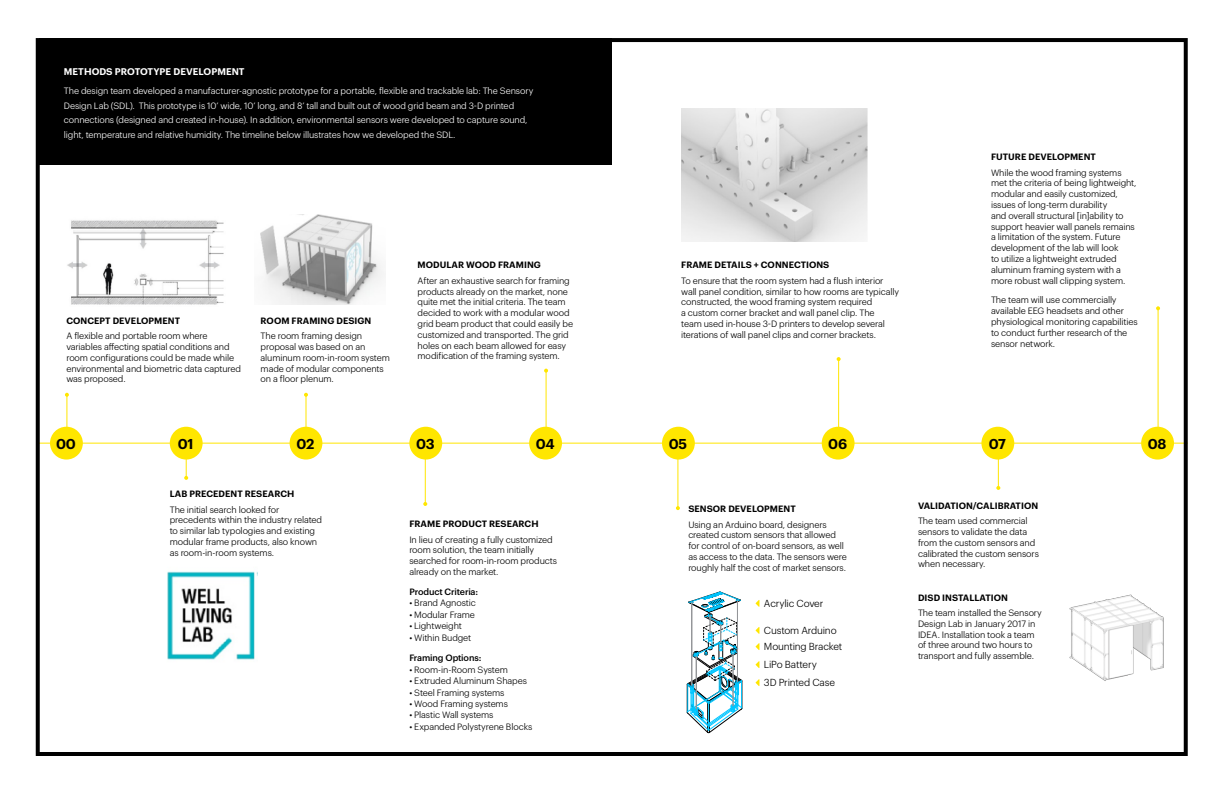
<style>
.page{position:relative;width:1224px;height:792px;background:#fff}
.page>*{position:absolute;margin:0;border:0;box-sizing:border-box;transform-origin:0 0}
.t1{font:600 14px "HKS Sans";letter-spacing:-.02em;color:#000}
.t2{font:300 10px/16.2px "HKS Sans";letter-spacing:-.02em;color:#000}
.t3{font:600 9.5px "HKS Sans";letter-spacing:.005em;color:#fff}
.t4{font:300 9px/10.8px "HKS Sans";letter-spacing:-.015em;color:#000}
.t5{font:300 9px/14.8px "HKS Sans";letter-spacing:-.015em;color:#fff}
.t6{font:600 9px "HKS Sans";letter-spacing:.005em;color:#000}
.t7{font:500 9px "HKS Sans";letter-spacing:-.015em;color:#000}
</style>
<div class="page">
<img style="left:67px;top:220px;width:157px;height:85px">
<img style="left:167px;top:571px;width:91px;height:89px">
<img style="left:1069px;top:594px;width:95px;height:87px">
<div style="left:39px;top:38px;width:573px;height:126px;background:#000"></div>
<hr style="left:38px;top:443px;width:1150px;height:1px;background:#ffe600">
<img style="left:260px;top:214px;width:124px;height:91px">
<img style="left:681px;top:109px;width:187px;height:132px">
<div style="left:50px;top:427px;width:33px;height:33px;background:#ffe600;border-radius:50%"></div>
<div style="left:170px;top:427px;width:33px;height:33px;background:#ffe600;border-radius:50%"></div>
<div style="left:290px;top:427px;width:32px;height:33px;background:#ffe600;border-radius:50%"></div>
<div style="left:409px;top:427px;width:33px;height:33px;background:#ffe600;border-radius:50%"></div>
<div style="left:529px;top:427px;width:33px;height:33px;background:#ffe600;border-radius:50%"></div>
<div style="left:662px;top:427px;width:33px;height:33px;background:#ffe600;border-radius:50%"></div>
<div style="left:822px;top:427px;width:33px;height:33px;background:#ffe600;border-radius:50%"></div>
<div style="left:981px;top:427px;width:33px;height:33px;background:#ffe600;border-radius:50%"></div>
<div style="left:1141px;top:427px;width:33px;height:33px;background:#ffe600;border-radius:50%"></div>
<hr style="left:66px;top:395px;width:1px;height:33px;background:#ffe600">
<svg style="left:65px;top:393px;width:4px;height:4px"></svg>
<hr style="left:306px;top:395px;width:1px;height:33px;background:#ffe600">
<svg style="left:304px;top:393px;width:4px;height:4px"></svg>
<svg style="left:184px;top:459px;width:4px;height:21px"></svg>
<hr style="left:425px;top:457px;width:1px;height:47px;background:#ffe600">
<svg style="left:423px;top:502px;width:4px;height:4px"></svg>
<hr style="left:546px;top:371px;width:1px;height:57px;background:#ffe600">
<svg style="left:544px;top:369px;width:4px;height:4px"></svg>
<hr style="left:677px;top:455px;width:1px;height:53px;background:#ffe600">
<svg style="left:676px;top:506px;width:4px;height:4px"></svg>
<hr style="left:838px;top:359px;width:1px;height:69px;background:#ffe600">
<svg style="left:837px;top:357px;width:4px;height:4px"></svg>
<hr style="left:998px;top:457px;width:1px;height:31px;background:#ffe600">
<svg style="left:996px;top:486px;width:4px;height:4px"></svg>
<hr style="left:1158px;top:308px;width:1px;height:123px;background:#ffe600">
<svg style="left:1156px;top:306px;width:4px;height:4px"></svg>
<svg style="left:687px;top:592px;width:56px;height:141px"></svg>
<svg style="left:756px;top:600px;width:3px;height:7px"></svg>
<svg style="left:756px;top:627px;width:3px;height:7px"></svg>
<svg style="left:756px;top:643px;width:3px;height:7px"></svg>
<svg style="left:756px;top:661px;width:3px;height:7px"></svg>
<svg style="left:756px;top:679px;width:3px;height:7px"></svg>
<div style="left:36px;top:38px;width:1152px;height:718px;border:4px solid #000"></div>
<p class="t3" style="left:64px;top:64px;width:182px">METHODS PROTOTYPE DEVELOPMENT</p>
<p class="t5" style="left:64px;top:82px;width:471px">The design team developed a manufacturer-agnostic prototype for a portable, flexible and trackable lab: The Sensory Design Lab (SDL). This prototype is 10’ wide, 10’ long, and 8’ tall and built out of wood grid beam and 3-D printed connections (designed and created in-house). In addition, environmental sensors were developed to capture sound, light, temperature and relative humidity. The timeline below illustrates how we developed the SDL.</p>
<p class="t6" style="left:66px;top:314px;width:115px">CONCEPT DEVELOPMENT</p>
<p class="t4" style="left:66px;top:330px;width:176px">A flexible and portable room where variables affecting spatial conditions and room configurations could be made while environmental and biometric data captured was proposed.</p>
<p class="t6" style="left:261px;top:314px;width:112px">ROOM FRAMING DESIGN</p>
<p class="t4" style="left:261px;top:330px;width:131px">The room framing design proposal was based on an aluminum room-in-room system made of modular components on a floor plenum.</p>
<p class="t6" style="left:418px;top:258px;width:125px">MODULAR WOOD FRAMING</p>
<p class="t4" style="left:418px;top:274px;width:157px">After an exhaustive search for framing products already on the market, none quite met the initial criteria. The team decided to work with a modular wood grid beam product that could easily be customized and transported. The grid holes on each beam allowed for easy modification of the framing system.</p>
<p class="t6" style="left:681px;top:258px;width:150px">FRAME DETAILS + CONNECTIONS</p>
<p class="t4" style="left:681px;top:274px;width:219px">To ensure that the room system had a flush interior wall panel condition, similar to how rooms are typically constructed, the wood framing system required<br>a custom corner bracket and wall panel clip. The<br>team used in-house 3-D printers to develop several iterations of wall panel clips and corner brackets.</p>
<p class="t6" style="left:991px;top:150px;width:106px">FUTURE DEVELOPMENT</p>
<p class="t4" style="left:991px;top:166px;width:147px">While the wood framing systems met the criteria of being lightweight, modular and easily customized, issues of long-term durability<br>and overall structural [in]ability to support heavier wall panels remains a limitation of the system. Future development of the lab will look<br>to utilize a lightweight extruded aluminum framing system with a more robust wall clipping system.</p>
<p class="t4" style="left:991px;top:294px;width:148px">The team will use commercially available EEG headsets and other physiological monitoring capabilities to conduct further research of the sensor network.</p>
<h1 class="t1" style="left:56px;top:433px;width:21px">00</h1>
<h1 class="t1" style="left:178px;top:433px;width:17px">01</h1>
<h1 class="t1" style="left:297px;top:433px;width:19px">02</h1>
<h1 class="t1" style="left:416px;top:433px;width:20px">03</h1>
<h1 class="t1" style="left:536px;top:433px;width:20px">04</h1>
<h1 class="t1" style="left:669px;top:433px;width:20px">05</h1>
<h1 class="t1" style="left:828px;top:433px;width:20px">06</h1>
<h1 class="t1" style="left:989px;top:433px;width:19px">07</h1>
<h1 class="t1" style="left:1148px;top:433px;width:20px">08</h1>
<p class="t6" style="left:170px;top:487px;width:126px">LAB PRECEDENT RESEARCH</p>
<p class="t4" style="left:170px;top:503px;width:154px">The initial search looked for precedents within the industry related to similar lab typologies and existing modular frame products, also known as room-in-room systems.</p>
<p class="t6" style="left:409px;top:517px;width:131px">FRAME PRODUCT RESEARCH</p>
<p class="t4" style="left:409px;top:533px;width:149px">In lieu of creating a fully customized room solution, the team initially searched for room-in-room products already on the market.</p>
<p class="t7" style="left:409px;top:585px;width:70px">Product Criteria:</p>
<p class="t4" style="left:409px;top:597px;width:68px">• Brand Agnostic</p>
<p class="t4" style="left:409px;top:608px;width:67px">• Modular Frame</p>
<p class="t4" style="left:409px;top:620px;width:54px">• Lightweight</p>
<p class="t4" style="left:409px;top:631px;width:63px">• Within Budget</p>
<p class="t7" style="left:409px;top:651px;width:74px">Framing Options:</p>
<p class="t4" style="left:409px;top:663px;width:100px">• Room-in-Room System</p>
<p class="t4" style="left:409px;top:675px;width:119px">• Extruded Aluminum Shapes</p>
<p class="t4" style="left:409px;top:686px;width:97px">• Steel Framing systems</p>
<p class="t4" style="left:409px;top:697px;width:100px">• Wood Framing systems</p>
<p class="t4" style="left:409px;top:709px;width:86px">• Plastic Wall systems</p>
<p class="t4" style="left:409px;top:720px;width:124px">• Expanded Polystyrene Blocks</p>
<p class="t6" style="left:688px;top:502px;width:109px">SENSOR DEVELOPMENT</p>
<p class="t4" style="left:688px;top:518px;width:160px">Using an Arduino board, designers created custom sensors that allowed for control of on-board sensors, as well as access to the data. The sensors were roughly half the cost of market sensors.</p>
<p class="t2" style="left:764px;top:594px;width:61px">Acrylic Cover</p>
<p class="t2" style="left:764px;top:621px;width:80px">Custom Arduino<br>Mounting Bracket</p>
<p class="t2" style="left:764px;top:655px;width:73px;line-height:18px">LiPo Battery<br>3D Printed Case</p>
<p class="t6" style="left:918px;top:499px;width:122px">VALIDATION/CALIBRATION</p>
<p class="t4" style="left:918px;top:515px;width:122px">The team used commercial sensors to validate the data from the custom sensors and calibrated the custom sensors when necessary.</p>
<p class="t6" style="left:918px;top:590px;width:91px">DISD INSTALLATION</p>
<p class="t4" style="left:918px;top:607px;width:125px">The team installed the Sensory<br>Design Lab in January 2017 in<br>IDEA. Installation took a team of three around two hours to transport and fully assemble.</p>
</div>
